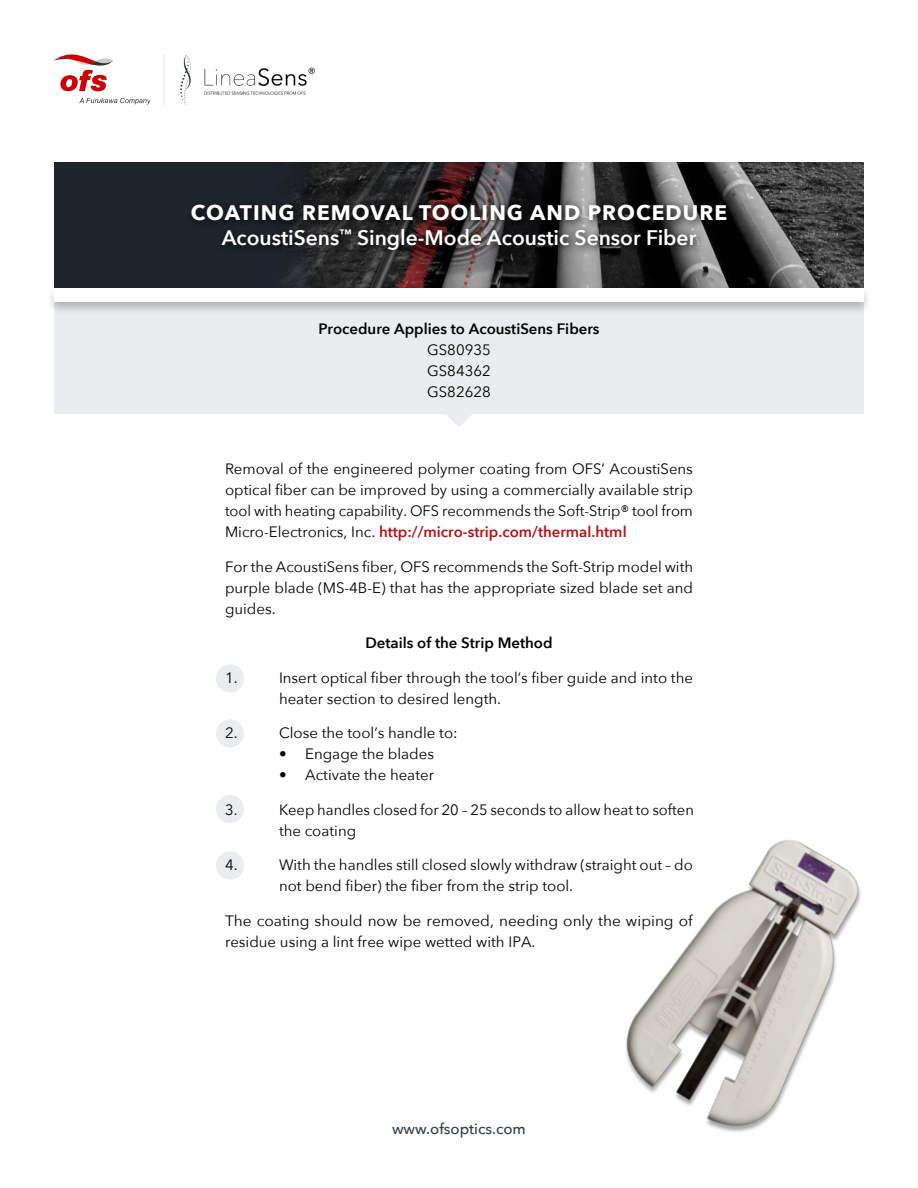
<style>
.page{position:relative;width:918px;height:1188px;background:#fff}
.page>*{position:absolute;margin:0;border:0;box-sizing:border-box;transform-origin:0 0}
.t1{font:600 21px/25.2px "Avenir Next";color:#fff;text-align:center}
.Body_Copy{font:15px/21px "Avenir Next";color:#000}
.Features_headline{font:600 15px "Avenir Next";color:#000}
.Body_Copy-2{font:600 15px "Avenir Next";color:#000}
.Features_headline-2{font:15px "Avenir Next";color:#000}
.t2{font:500 15px "Avenir Next";color:#323e48}
.s1{font-weight:700}
.s2{font-weight:600;color:#b5121b}
</style>
<div class="page">
<div style="left:216px;top:851px;width:28px;height:29px;background:#eaeced;border-radius:50%"></div>
<div style="left:216px;top:795px;width:28px;height:28px;background:#eaeced;border-radius:50%"></div>
<div style="left:216px;top:719px;width:28px;height:28px;background:#eaeced;border-radius:50%"></div>
<div style="left:216px;top:664px;width:28px;height:29px;background:#eaeced;border-radius:50%"></div>
<div style="left:54px;top:288px;width:810px;height:126px;background:#eaeced"></div>
<img style="left:418px;top:162px;width:446px;height:123px">
<div style="left:54px;top:162px;width:364px;height:126px;background:#1e252c"></div>
<svg style="left:79px;top:98px;width:70px;height:7px"></svg>
<svg style="left:54px;top:54px;width:59px;height:38px"></svg>
<hr style="left:164px;top:54px;width:1px;height:51px;background:#dfe4e8">
<div style="left:185px;top:199px;width:551px;height:61px;background:#000;opacity:.75"></div>
<img style="left:180px;top:55px;width:135px;height:50px">
<div style="left:46px;top:285px;width:826px;height:30px;background:#000;opacity:.25"></div>
<div style="left:54px;top:288px;width:810px;height:14px;background:#fff"></div>
<svg style="left:446px;top:414px;width:26px;height:13px"></svg>
<img style="left:626px;top:839px;width:235px;height:293px">
<p class="t1" style="left:191px;top:199px;width:538px"><span class="s1">COATING REMOVAL TOOLING AND PROCEDURE<br></span>AcoustiSens<sup>™</sup> Single-Mode Acoustic Sensor Fiber</p>
<p class="Features_headline" style="left:318px;top:316px;width:283px">Procedure Applies to AcoustiSens Fibers</p>
<p class="Features_headline-2" style="left:427px;top:337px;width:65px">GS80935</p>
<p class="Features_headline-2" style="left:427px;top:358px;width:65px">GS84362</p>
<p class="Features_headline-2" style="left:427px;top:379px;width:65px">GS82628</p>
<p class="Body_Copy" style="left:225px;top:458px;width:470px;text-align:justify">Removal of the engineered polymer coating from OFS’ AcoustiSens optical fiber can be improved by using a commercially available strip tool with heating capability. OFS recommends the Soft-Strip® tool from Micro-Electronics, Inc. <span class="s2">http://micro-strip.com/thermal.html</span></p>
<p class="Body_Copy" style="left:225px;top:555px;width:470px;text-align:justify">For the AcoustiSens fiber, OFS recommends the Soft-Strip model with purple blade (MS-4B-E) that has the appropriate sized blade set and guides.</p>
<p class="Body_Copy-2" style="left:365px;top:630px;width:189px">Details of the Strip Method</p>
<p class="Body_Copy" style="left:225px;top:666px;width:14px">1.</p>
<p class="Body_Copy" style="left:279px;top:666px;width:415px">Insert optical fiber through the tool’s fiber guide and into the heater section to desired length.</p>
<p class="Body_Copy" style="left:225px;top:722px;width:14px">2.</p>
<p class="Body_Copy" style="left:279px;top:722px;width:180px">Close the tool’s handle to:</p>
<p class="Body_Copy" style="left:279px;top:743px;width:157px">• Engage the blades</p>
<p class="Body_Copy" style="left:279px;top:764px;width:157px">• Activate the heater</p>
<p class="Body_Copy" style="left:225px;top:798px;width:14px">3.</p>
<p class="Body_Copy" style="left:279px;top:798px;width:416px">Keep handles closed for 20 – 25 seconds to allow heat to soften the coating</p>
<p class="Body_Copy" style="left:225px;top:854px;width:14px">4.</p>
<p class="Body_Copy" style="left:279px;top:854px;width:416px">With the handles still closed slowly withdraw (straight out – do not bend fiber) the fiber from the strip tool.</p>
<p class="Body_Copy" style="left:225px;top:909px;width:469px">The coating should now be removed, needing only the wiping of residue using a lint free wipe wetted with IPA.</p>
<p class="t2" style="left:392px;top:1116px;width:135px">www.ofsoptics.com</p>
</div>
